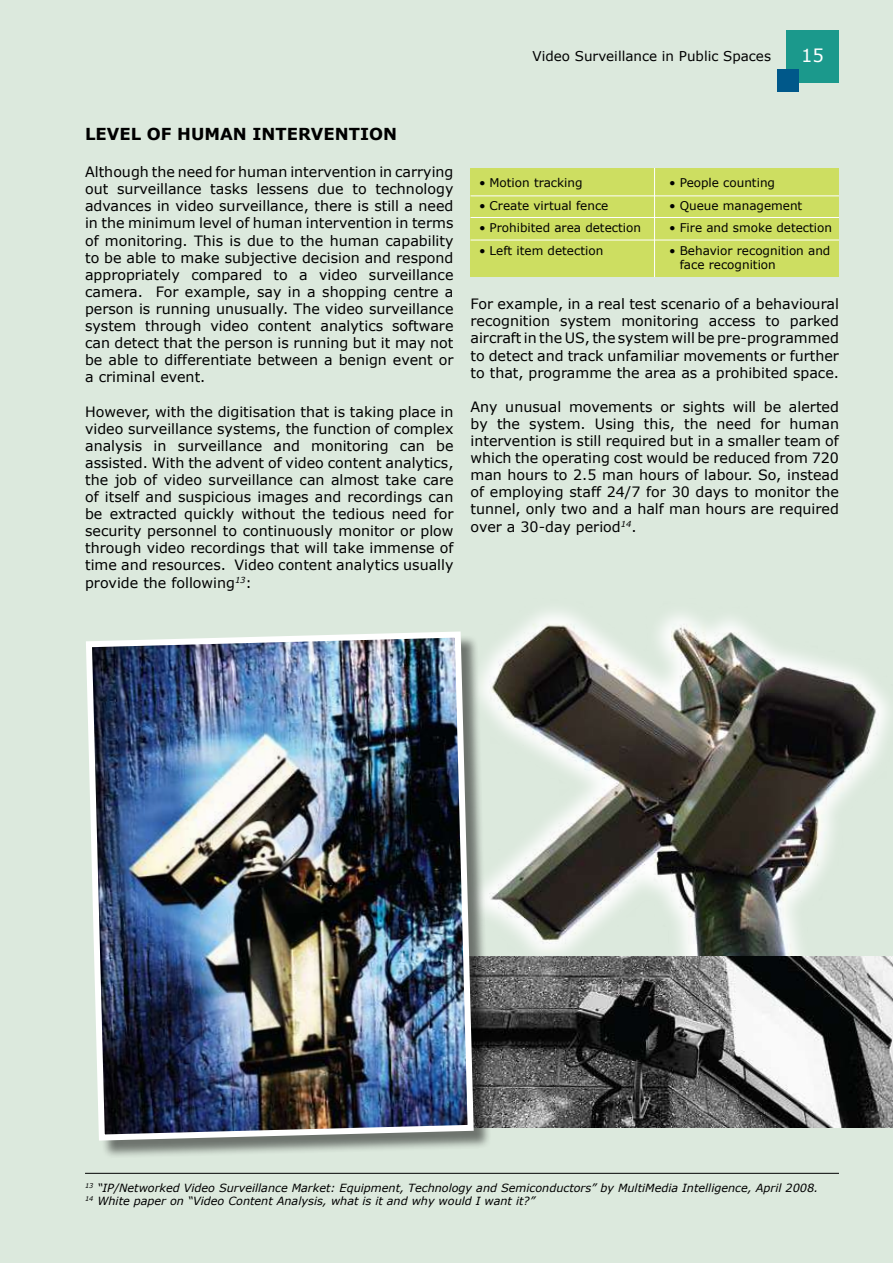
<style>
.page{position:relative;width:893px;height:1263px;background:#dce9dd}
.page>*{position:absolute;margin:0;border:0;box-sizing:border-box;transform-origin:0 0}
.t1{font:18px "Verdana";color:#fff}
.t2{font:700 16.5px "Verdana";color:#000}
.t3{font:14.25px/17.1px "Verdana";color:#000;text-align:justify}
.t4{font:13.5px "Verdana";color:#000}
.t5{font:12px/14.4px "Verdana";color:#000}
.t6{font:italic 11.25px/13.5px "Verdana";color:#000}
</style>
<div class="page">
<div style="left:786px;top:30px;width:53px;height:53px;background:#1b998c"></div>
<div style="left:777px;top:69px;width:21px;height:23px;background:#00588a"></div>
<img style="left:499px;top:612px;width:394px;height:345px">
<img style="left:499px;top:957px;width:394px;height:171px">
<hr style="left:85px;top:1173px;width:754px;height:1px;background:#000">
<div style="left:470px;top:168px;width:369px;height:109px;background:#cdde61"></div>
<hr style="left:654px;top:168px;width:1px;height:109px;background:#fff">
<hr style="left:470px;top:195px;width:369px;height:1px;background:#fff">
<hr style="left:470px;top:217px;width:369px;height:1px;background:#fff">
<hr style="left:470px;top:240px;width:369px;height:1px;background:#fff">
<div style="left:88px;top:634px;width:411px;height:531px;background:#000;opacity:.5"></div>
<img style="left:86px;top:631px;width:391px;height:513px">
<p class="t4" style="left:532px;top:48px;width:240px">Video Surveillance in Public Spaces</p>
<p class="t1" style="left:801px;top:44px;width:24px">15</p>
<p class="t2" style="left:85px;top:124px;width:313px">LEVEL OF HUMAN INTERVENTION</p>
<p class="t3" style="left:85px;top:163px;width:370px">Although the need for human intervention in carrying out surveillance tasks lessens due to technology advances in video surveillance, there is still a need in the minimum level of human intervention in terms of monitoring. This is due to the human capability to be able to make subjective decision and respond appropriately compared to a video surveillance camera. For example, say in a shopping centre a person is running unusually. The video surveillance system through video content analytics software can detect that the person is running but it may not be able to differentiate between a benign event or a criminal event.</p>
<p class="t3" style="left:85px;top:402px;width:370px">However, with the digitisation that is taking place in video surveillance systems, the function of complex analysis in surveillance and monitoring can be assisted. With the advent of video content analytics, the job of video surveillance can almost take care of itself and suspicious images and recordings can be extracted quickly without the tedious need for security personnel to continuously monitor or plow through video recordings that will take immense of time and resources. Video content analytics usually provide the following<sup>13</sup>:</p>
<p class="t5" style="left:479px;top:175px;width:105px">• Motion tracking</p>
<p class="t5" style="left:479px;top:198px;width:131px">• Create virtual fence</p>
<p class="t5" style="left:479px;top:220px;width:163px">• Prohibited area detection</p>
<p class="t5" style="left:479px;top:243px;width:126px">• Left item detection</p>
<p class="t5" style="left:669px;top:175px;width:107px">• People counting</p>
<p class="t5" style="left:669px;top:198px;width:135px">• Queue management</p>
<p class="t5" style="left:669px;top:220px;width:164px">• Fire and smoke detection</p>
<p class="t5" style="left:680px;top:243px;width:152px;text-indent:-10px">• Behavior recognition and face recognition</p>
<p class="t3" style="left:470px;top:295px;width:370px">For example, in a real test scenario of a behavioural recognition system monitoring access to parked aircraft in the US, the system will be pre-programmed to detect and track unfamiliar movements or further to that, programme the area as a prohibited space.</p>
<p class="t3" style="left:470px;top:398px;width:370px">Any unusual movements or sights will be alerted by the system. Using this, the need for human intervention is still required but in a smaller team of which the operating cost would be reduced from 720 man hours to 2.5 man hours of labour. So, instead of employing staff 24/7 for 30 days to monitor the tunnel, only two and a half man hours are required over a 30-day period<sup>14</sup>.</p>
<p class="t6" style="left:85px;top:1180px;width:735px"><sup>13</sup> “IP/Networked Video Surveillance Market: Equipment, Technology and Semiconductors” by MultiMedia Intelligence, April 2008.<br><sup>14</sup> White paper on “Video Content Analysis, what is it and why would I want it?”</p>
</div>
